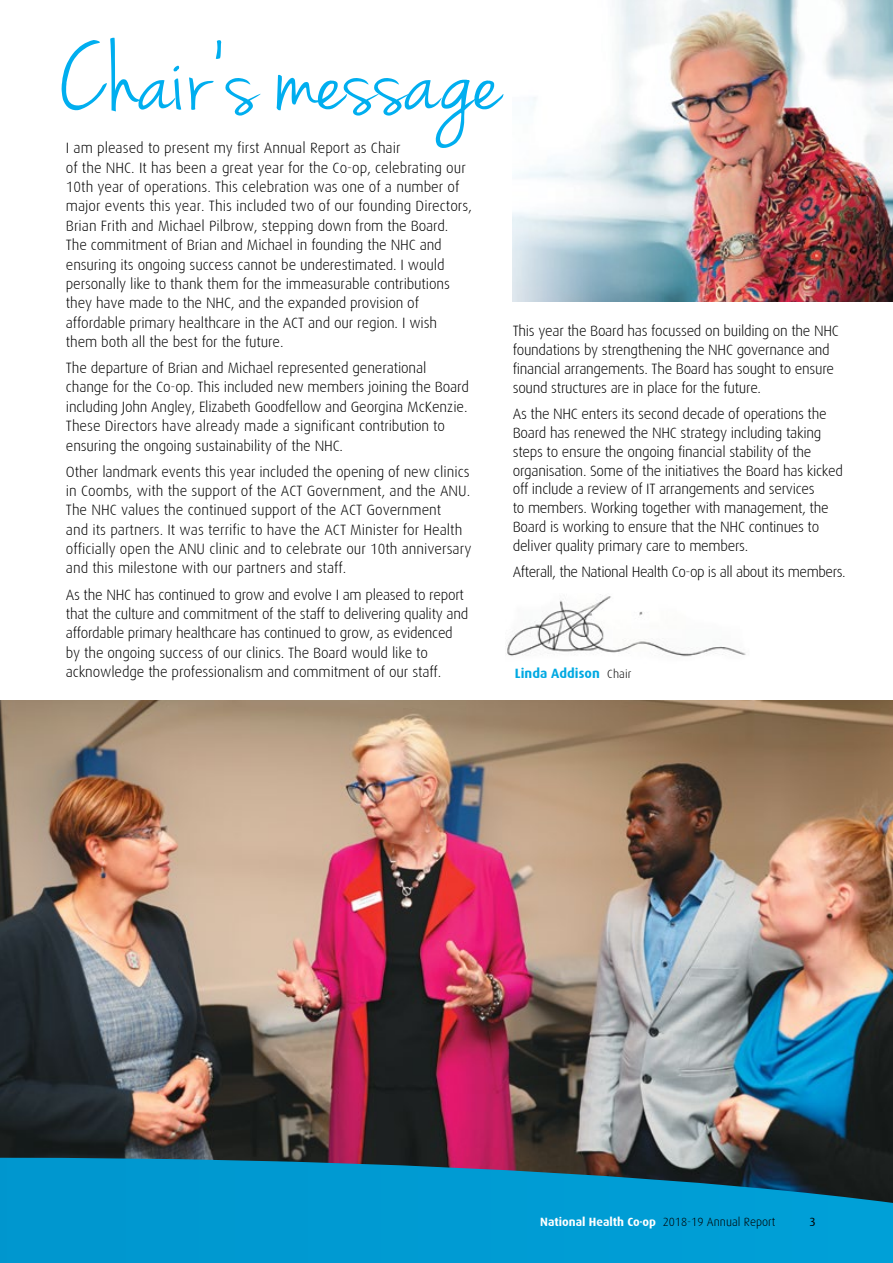
<style>
.page{position:relative;width:893px;height:1263px;background:#fff}
.page>*{position:absolute;margin:0;border:0;box-sizing:border-box;transform-origin:0 0}
.t1{font:99.6px "Jenna Sue";letter-spacing:.005em;color:#00aeef;scale:1.13 1}
.t2{font:300 15px/19.4px "Dax";letter-spacing:-.01em;color:#000}
.t3{font:300 15px "Dax";letter-spacing:-.03em;color:#000}
.t4{font:700 13.5px "Dax";letter-spacing:.005em;color:#00a9e2}
.t5{font:700 12px "Dax";color:#fff}
.t6{font:12px "Dax";color:#000}
.s1{font-weight:300;font-size:12px;color:#000}
.s2{font-weight:300;color:#000}
</style>
<div class="page">
<img style="left:513px;top:0;width:380px;height:302px">
<img style="left:0;top:700px;width:893px;height:458px">
<img style="left:507px;top:594px;width:239px;height:63px">
<svg style="left:0;top:1158px;width:893px;height:105px;background:#068bbd"></svg>
<h1 class="t1" style="left:60px;top:23px;width:393px">Chair’s message</h1>
<p class="t2" style="left:66px;top:139px;width:408px">I am pleased to present my first Annual Report as Chair<br>of the NHC. It has been a great year for the Co-op, celebrating our 10th year of operations. This celebration was one of a number of major events this year. This included two of our founding Directors, Brian Frith and Michael Pilbrow, stepping down from the Board.<br>The commitment of Brian and Michael in founding the NHC and ensuring its ongoing success cannot be underestimated. I would personally like to thank them for the immeasurable contributions they have made to the NHC, and the expanded provision of affordable primary healthcare in the ACT and our region. I wish them both all the best for the future.</p>
<p class="t2" style="left:66px;top:358px;width:405px">The departure of Brian and Michael represented generational change for the Co-op. This included new members joining the Board including John Angley, Elizabeth Goodfellow and Georgina McKenzie.<br>These Directors have already made a significant contribution to ensuring the ongoing sustainability of the NHC.</p>
<p class="t2" style="left:66px;top:462px;width:407px">Other landmark events this year included the opening of new clinics in Coombs, with the support of the ACT Government, and the ANU.<br>The NHC values the continued support of the ACT Government<br>and its partners. It was terrific to have the ACT Minister for Health officially open the ANU clinic and to celebrate our 10th anniversary and this milestone with our partners and staff.</p>
<p class="t2" style="left:66px;top:585px;width:404px">As the NHC has continued to grow and evolve I am pleased to report that the culture and commitment of the staff to delivering quality and affordable primary healthcare has continued to grow, as evidenced by the ongoing success of our clinics. The Board would like to acknowledge the professionalism and commitment of our staff.</p>
<p class="t2" style="left:513px;top:322px;width:328px;line-height:18.9px">This year the Board has focussed on building on the NHC foundations by strengthening the NHC governance and financial arrangements. The Board has sought to ensure sound structures are in place for the future.</p>
<p class="t2" style="left:513px;top:404px;width:332px;line-height:18.9px">As the NHC enters its second decade of operations the Board has renewed the NHC strategy including taking steps to ensure the ongoing financial stability of the organisation. Some of the initiatives the Board has kicked off include a review of IT arrangements and services<br>to members. Working together with management, the Board is working to ensure that the NHC continues to deliver quality primary care to members.</p>
<p class="t3" style="left:513px;top:563px;width:334px">Afterall, the National Health Co-op is all about its members.</p>
<p class="t4" style="left:515px;top:666px;width:118px">Linda Addison <span class="s1">Chair</span></p>
<p class="t5" style="left:540px;top:1215px;width:237px">National Health Co-op <span class="s2">2018-19 Annual Report</span></p>
<p class="t6" style="left:810px;top:1215px;width:8px">3</p>
</div>
